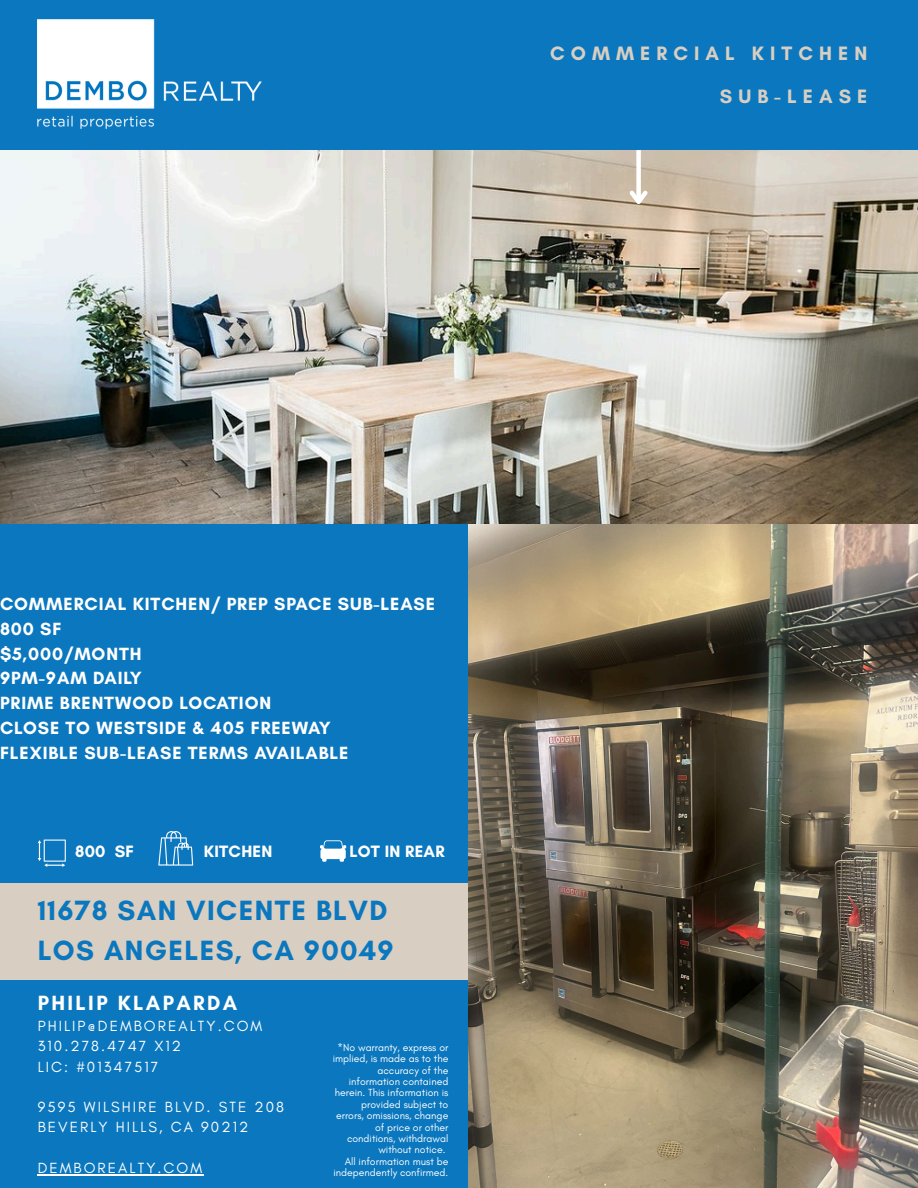
<style>
.page{position:relative;width:918px;height:1188px;background:#0b77be}
.page>*{position:absolute;margin:0;border:0;box-sizing:border-box;transform-origin:0 0}
.t1{font:700 28.35px/39.3px "Glacial Indifference";letter-spacing:.05em;color:#0b77be}
.t2{font:700 21px "Glacial Indifference";letter-spacing:.115em;color:#fff}
.t3{font:700 19.8px/42.8px "Glacial Indifference";letter-spacing:.305em;color:#d8cfc2;text-align:right}
.t4{font:700 18px/24.8px "Glacial Indifference";letter-spacing:.05em;color:#fff}
.t5{font:700 16.8px "Glacial Indifference";letter-spacing:.015em;color:#fff}
.t6{font:15px/20.2px "Glacial Indifference";letter-spacing:.135em;color:#fff}
.t7{font:10.5px/11.4px "Glacial Indifference";color:#fff;text-align:right}
</style>
<div class="page">
<div style="left:0;top:884px;width:489px;height:96px;background:#d8cfc2"></div>
<img style="left:468px;top:524px;width:450px;height:664px">
<img style="left:0;top:150px;width:918px;height:374px">
<svg style="left:320px;top:840px;width:26px;height:22px"></svg>
<img style="left:38px;top:20px;width:224px;height:109px">
<svg style="left:38px;top:840px;width:28px;height:27px"></svg>
<div style="left:636px;top:150px;width:5px;height:52px;background:#fff"></div>
<svg style="left:626px;top:187px;width:26px;height:22px"></svg>
<svg style="left:158px;top:831px;width:35px;height:35px"></svg>
<hr style="left:38px;top:1174px;width:166px;height:1px;background:#fff">
<p class="t3" style="left:550px;top:32px;width:319px">COMMERCIAL KITCHEN<br>SUB-LEASE</p>
<h2 class="t4" style="left:0;top:592px;width:437px">COMMERCIAL KITCHEN/ PREP SPACE SUB-LEASE<br>800 SF<br>$5,000/MONTH<br>9PM-9AM DAILY<br>PRIME BRENTWOOD LOCATION<br>CLOSE TO WESTSIDE &amp; 405 FREEWAY<br>FLEXIBLE SUB-LEASE TERMS AVAILABLE</h2>
<h2 class="t5" style="left:75px;top:841px;width:60px">800 SF</h2>
<p class="t5" style="left:349px;top:841px;width:97px">LOT IN REAR</p>
<h1 class="t5" style="left:204px;top:841px;width:70px">KITCHEN</h1>
<p class="t1" style="left:38px;top:891px;width:358px">11678 SAN VICENTE BLVD<br>LOS ANGELES, CA 90049</p>
<h3 class="t2" style="left:38px;top:990px;width:201px">PHILIP KLAPARDA</h3>
<p class="t6" style="left:38px;top:1016px;width:226px">PHILIP@DEMBOREALTY.COM<br>310.278.4747 X12<br>LIC: #01347517</p>
<p class="t6" style="left:38px;top:1097px;width:248px">9595 WILSHIRE BLVD. STE 208<br>BEVERLY HILLS, CA 90212</p>
<h3 class="t6" style="left:38px;top:1158px;width:166px">DEMBOREALTY.COM</h3>
<p class="t7" style="left:333px;top:1042px;width:117px">*No warranty, express or implied, is made as to the accuracy of the information contained</p>
<h3 class="t7" style="left:335px;top:1087px;width:115px">herein. This information is provided subject to errors, omissions, change of price or other</h3>
<h3 class="t7" style="left:347px;top:1133px;width:103px">conditions, withdrawal without notice.</h3>
<h3 class="t7" style="left:333px;top:1155px;width:116px">All information must be independently confirmed.</h3>
</div>
